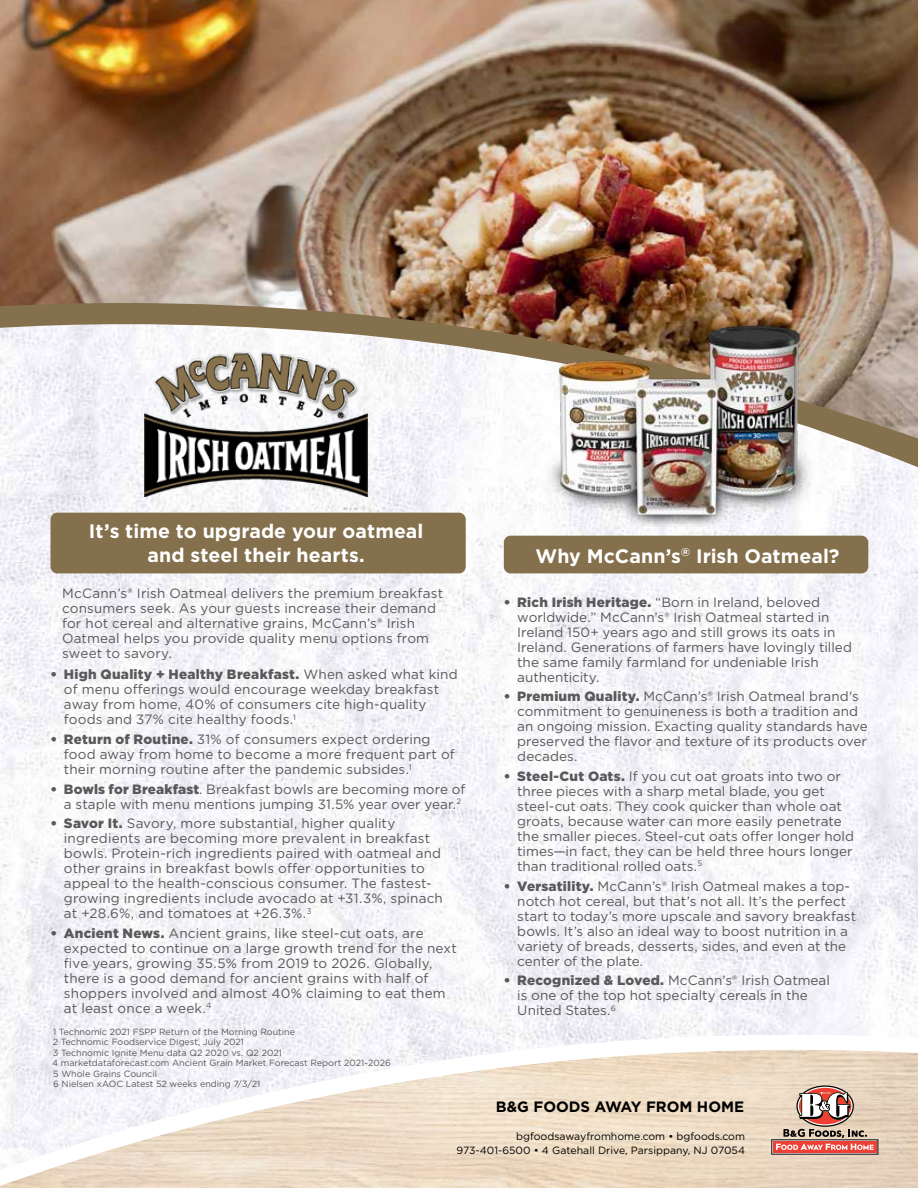
<style>
.page{position:relative;width:918px;height:1188px;background:#fff}
.page>*{position:absolute;margin:0;border:0;box-sizing:border-box;transform-origin:0 0}
.t1{font:700 19.5px/23.4px "Gotham";letter-spacing:.005em;color:#fff;text-align:center}
.t2{font:700 15px "Gotham";color:#000}
.t3{font:13.5px/15px "Gotham";letter-spacing:.005em;color:#58595b}
.t4{font:10.5px/14.4px "Gotham";color:#000;text-align:right}
.t5{font:9px/10.5px "Gotham";color:#58595b}
.s1{font-weight:900}
</style>
<div class="page">
<img style="left:0;top:0;width:918px;height:303px">
<img style="left:0;top:473px;width:918px;height:554px">
<div style="left:504px;top:536px;width:364px;height:37px;background:#85704e;border-radius:7px"></div>
<div style="left:50px;top:513px;width:416px;height:60px;background:#85704e;border-radius:7px"></div>
<svg style="left:0;top:303px;width:918px;height:170px"></svg>
<img style="left:145px;top:349px;width:223px;height:148px">
<img style="left:517px;top:290px;width:327px;height:237px">
<svg style="left:0;top:1027px;width:918px;height:161px"></svg>
<svg style="left:771px;top:1085px;width:107px;height:70px;background:#caa092"></svg>
<h1 class="t1" style="left:89px;top:519px;width:336px">It’s time to upgrade your oatmeal and steel their hearts.</h1>
<p class="t3" style="left:62px;top:585px;width:382px">McCann’s® Irish Oatmeal delivers the premium breakfast consumers seek. As your guests increase their demand for hot cereal and alternative grains, McCann’s® Irish Oatmeal helps you provide quality menu options from sweet to savory.</p>
<p class="t3" style="left:64px;top:667px;width:395px;text-indent:-14px"><span class="s1">• High Quality + Healthy Breakfast.</span> When asked what kind of menu offerings would encourage weekday breakfast away from home, 40% of consumers cite high-quality foods and 37% cite healthy foods.<sup>1</sup></p>
<p class="t3" style="left:64px;top:731px;width:392px;text-indent:-14px"><span class="s1">• Return of Routine.</span> 31% of consumers expect ordering food away from home to become a more frequent part of their morning routine after the pandemic subsides.<sup>1</sup></p>
<p class="t3" style="left:64px;top:781px;width:403px;text-indent:-14px"><span class="s1">• Bowls for Breakfast</span>. Breakfast bowls are becoming more of a staple with menu mentions jumping 31.5% year over year.<sup>2</sup></p>
<p class="t3" style="left:64px;top:816px;width:380px;text-indent:-14px"><span class="s1">• Savor It.</span> Savory, more substantial, higher quality ingredients are becoming more prevalent in breakfast bowls. Protein-rich ingredients paired with oatmeal and other grains in breakfast bowls offer opportunities to appeal to the health-conscious consumer. The fastest&shy;growing ingredients include avocado at +31.3%, spinach at +28.6%, and tomatoes at +26.3%.<sup>3</sup></p>
<p class="t3" style="left:64px;top:925px;width:395px;text-indent:-14px"><span class="s1">• Ancient News.</span> Ancient grains, like steel-cut oats, are expected to continue on a large growth trend for the next five years, growing 35.5% from 2019 to 2026. Globally, there is a good demand for ancient grains with half of shoppers involved and almost 40% claiming to eat them at least once a week.<sup>4</sup></p>
<p class="t5" style="left:52px;top:1026px;width:340px">1 Technomic 2021 FSPP Return of the Morning Routine<br>2 Technomic Foodservice Digest, July 2021<br>3 Technomic Ignite Menu data Q2 2020 vs. Q2 2021<br>4 marketdataforecast.com Ancient Grain Market Forecast Report 2021-2026<br>5 Whole Grains Council<br>6 Nielsen xAOC Latest 52 weeks ending 7/3/21</p>
<h1 class="t1" style="left:536px;top:543px;width:306px">Why McCann’s<sup>®</sup> Irish Oatmeal?</h1>
<p class="t3" style="left:517px;top:594px;width:336px;text-indent:-14px"><span class="s1">• Rich Irish Heritage.</span> “Born in Ireland, beloved worldwide.” McCann’s® Irish Oatmeal started in Ireland 150+ years ago and still grows its oats in Ireland. Generations of farmers have lovingly tilled the same family farmland for undeniable Irish authenticity.</p>
<p class="t3" style="left:517px;top:689px;width:352px;text-indent:-14px"><span class="s1">• Premium Quality.</span> McCann’s® Irish Oatmeal brand's commitment to genuineness is both a tradition and an ongoing mission. Exacting quality standards have preserved the flavor and texture of its products over decades.</p>
<p class="t3" style="left:517px;top:768px;width:338px;text-indent:-14px"><span class="s1">• Steel-Cut Oats.</span> If you cut oat groats into two or three pieces with a sharp metal blade, you get steel-cut oats. They cook quicker than whole oat groats, because water can more easily penetrate the smaller pieces. Steel-cut oats offer longer hold times—in fact, they can be held three hours longer than traditional rolled oats.<sup>5</sup></p>
<p class="t3" style="left:517px;top:878px;width:340px;text-indent:-14px"><span class="s1">• Versatility.</span> McCann’s® Irish Oatmeal makes a top&shy;notch hot cereal, but that’s not all. It’s the perfect start to today’s more upscale and savory breakfast bowls. It’s also an ideal way to boost nutrition in a variety of breads, desserts, sides, and even at the center of the plate.</p>
<p class="t3" style="left:517px;top:973px;width:314px;text-indent:-14px"><span class="s1">• Recognized &amp; Loved.</span> McCann’s® Irish Oatmeal is one of the top hot specialty cereals in the<br>United States.<sup>6</sup></p>
<p class="t2" style="left:496px;top:1098px;width:250px">B&amp;G FOODS AWAY FROM HOME</p>
<p class="t4" style="left:457px;top:1129px;width:290px">bgfoodsawayfromhome.com • bgfoods.com<br>973-401-6500 • 4 Gatehall Drive, Parsippany, NJ 07054</p>
</div>
